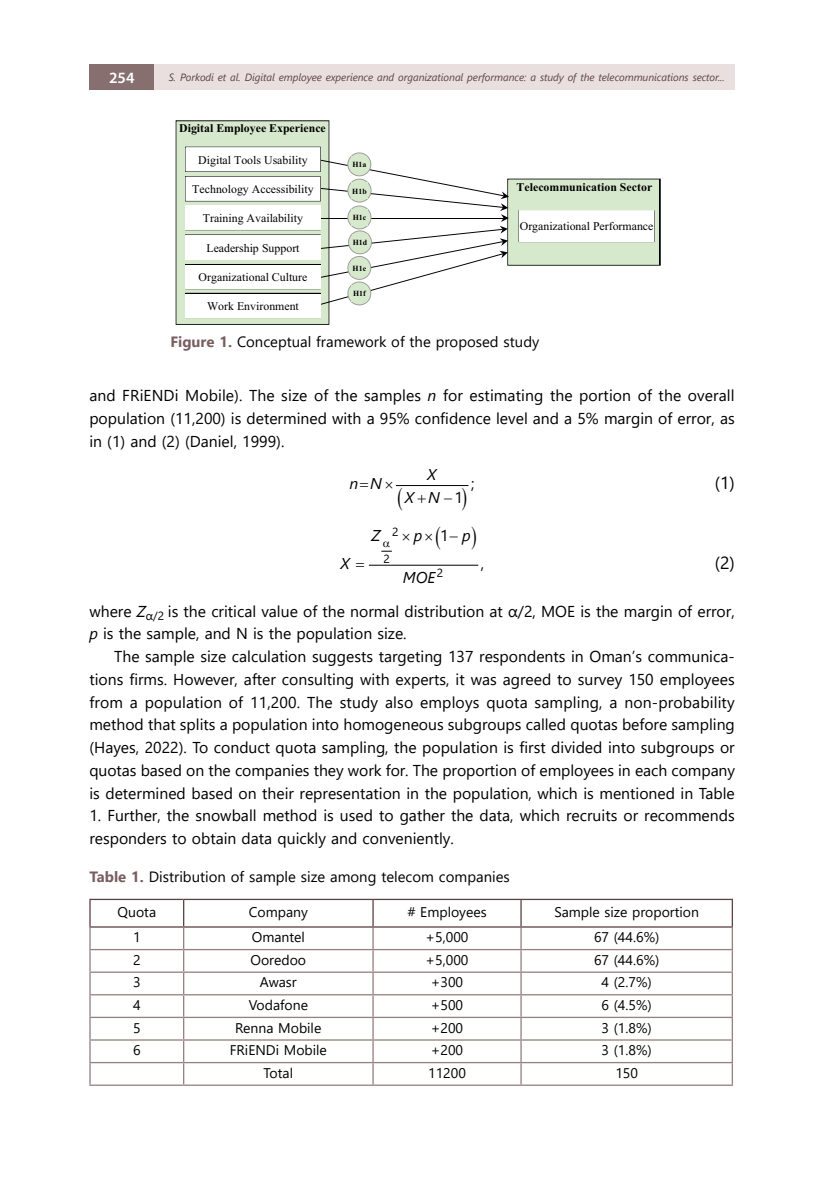
<style>
.page{position:relative;width:834px;height:1191px;background:#fff}
.page>*{position:absolute;margin:0;border:0;box-sizing:border-box;transform-origin:0 0}
.t1{font:17.5px "Segoe UI";color:#000}
.t2{font:15.75px/22.8px "Segoe UI";color:#000;text-align:justify}
.t3{font:600 15.75px "Myriad Pro";color:#fff}
.t4{font:italic 15.58px "Segoe UI";color:#000}
.t5{font:15.58px "Segoe UI";color:#000}
.t6{font:14.88px "Segoe UI";color:#000}
.t7{font:14px "Segoe UI";color:#000}
.t8{font:11.9px "Times New Roman";color:#000}
.t9{font:700 11.9px "Times New Roman";letter-spacing:.005em;color:#000}
.t10{font:11.72px "Segoe UI";color:#000}
.t11{font:italic 10.5px "Segoe UI";letter-spacing:-.005em;color:#5f4245}
.t12{font:700 7.88px "Times New Roman";color:#000}
.s1{font-weight:700;color:#795e60}
.s2{font-style:italic}
.s3{font-style:normal}
</style>
<div class="page">
<div style="left:89px;top:64px;width:65px;height:26px;background:#876e6f"></div>
<div style="left:154px;top:64px;width:580px;height:26px;background:#e8dfde"></div>
<hr style="left:396px;top:485px;width:72px;height:1px;background:#000">
<hr style="left:369px;top:565px;width:108px;height:1px;background:#000">
<hr style="left:89px;top:949px;width:95px;height:1px;background:#968080">
<hr style="left:184px;top:949px;width:189px;height:1px;background:#968080">
<hr style="left:373px;top:949px;width:148px;height:1px;background:#968080">
<hr style="left:521px;top:949px;width:211px;height:1px;background:#968080">
<hr style="left:89px;top:971px;width:95px;height:1px;background:#968080">
<hr style="left:184px;top:971px;width:189px;height:1px;background:#968080">
<hr style="left:373px;top:971px;width:148px;height:1px;background:#968080">
<hr style="left:521px;top:971px;width:211px;height:1px;background:#968080">
<hr style="left:89px;top:994px;width:95px;height:1px;background:#968080">
<hr style="left:184px;top:994px;width:189px;height:1px;background:#968080">
<hr style="left:373px;top:994px;width:148px;height:1px;background:#968080">
<hr style="left:521px;top:994px;width:211px;height:1px;background:#968080">
<hr style="left:89px;top:1016px;width:95px;height:2px;background:#968080">
<hr style="left:184px;top:1016px;width:189px;height:2px;background:#968080">
<hr style="left:373px;top:1016px;width:148px;height:2px;background:#968080">
<hr style="left:521px;top:1016px;width:211px;height:2px;background:#968080">
<hr style="left:89px;top:1039px;width:95px;height:1px;background:#968080">
<hr style="left:184px;top:1039px;width:189px;height:1px;background:#968080">
<hr style="left:373px;top:1039px;width:148px;height:1px;background:#968080">
<hr style="left:521px;top:1039px;width:211px;height:1px;background:#968080">
<hr style="left:89px;top:1062px;width:95px;height:1px;background:#968080">
<hr style="left:184px;top:1062px;width:189px;height:1px;background:#968080">
<svg style="left:183px;top:900px;width:1px;height:184px"></svg>
<hr style="left:373px;top:1062px;width:148px;height:1px;background:#968080">
<svg style="left:372px;top:900px;width:1px;height:184px"></svg>
<hr style="left:521px;top:1062px;width:211px;height:1px;background:#968080">
<svg style="left:520px;top:900px;width:1px;height:184px"></svg>
<hr style="left:89px;top:927px;width:2px;height:22px;background:#968080">
<hr style="left:89px;top:950px;width:2px;height:21px;background:#968080">
<hr style="left:89px;top:972px;width:2px;height:22px;background:#968080">
<hr style="left:89px;top:995px;width:2px;height:21px;background:#968080">
<hr style="left:89px;top:1018px;width:2px;height:21px;background:#968080">
<hr style="left:89px;top:1040px;width:2px;height:22px;background:#968080">
<hr style="left:89px;top:1063px;width:2px;height:21px;background:#968080">
<hr style="left:89px;top:1084px;width:95px;height:1px;background:#968080">
<hr style="left:184px;top:1084px;width:189px;height:1px;background:#968080">
<hr style="left:373px;top:1084px;width:148px;height:1px;background:#968080">
<hr style="left:521px;top:1084px;width:211px;height:1px;background:#968080">
<hr style="left:89px;top:898px;width:95px;height:2px;background:#5f4245">
<hr style="left:89px;top:900px;width:2px;height:26px;background:#5f4245">
<hr style="left:184px;top:898px;width:189px;height:2px;background:#5f4245">
<hr style="left:373px;top:898px;width:148px;height:2px;background:#5f4245">
<hr style="left:521px;top:898px;width:211px;height:2px;background:#5f4245">
<svg style="left:731px;top:900px;width:1px;height:184px"></svg>
<hr style="left:89px;top:926px;width:95px;height:1px;background:#5f4245">
<hr style="left:184px;top:926px;width:189px;height:1px;background:#5f4245">
<hr style="left:373px;top:926px;width:148px;height:1px;background:#5f4245">
<hr style="left:521px;top:926px;width:211px;height:1px;background:#5f4245">
<svg style="left:176px;top:120px;width:484px;height:205px"></svg>
<img style="left:186px;top:206px;width:134px;height:24px">
<svg style="left:382px;top:550px;width:9px;height:2px"></svg>
<p class="t3" style="left:109px;top:67px;width:27px">254</p>
<p class="t11" style="left:169px;top:67px;width:557px">S. Porkodi et al. Digital employee experience and organizational performance: a study of the telecommunications sector...</p>
<p class="t9" style="left:179px;top:120px;width:148px">Digital Employee Experience</p>
<p class="t8" style="left:198px;top:155px;width:111px">Digital Tools Usability</p>
<p class="t8" style="left:192px;top:185px;width:123px">Technology Accessibility</p>
<p class="t8" style="left:203px;top:214px;width:102px">Training Availability</p>
<p class="t8" style="left:206px;top:243px;width:94px">Leadership Support</p>
<p class="t8" style="left:198px;top:273px;width:110px">Organizational Culture</p>
<p class="t8" style="left:207px;top:301px;width:93px">Work Environment</p>
<p class="t12" style="left:352px;top:159px;width:16px">H1a</p>
<p class="t12" style="left:352px;top:185px;width:16px">H1b</p>
<p class="t12" style="left:352px;top:212px;width:15px">H1c</p>
<p class="t12" style="left:352px;top:237px;width:16px">H1d</p>
<p class="t12" style="left:352px;top:262px;width:15px">H1e</p>
<p class="t12" style="left:353px;top:288px;width:14px">H1f</p>
<p class="t9" style="left:516px;top:178px;width:137px">Telecommunication Sector</p>
<p class="t8" style="left:519px;top:222px;width:135px">Organizational Performance</p>
<p class="t6" style="left:170px;top:328px;width:370px"><span class="s1">Figure 1.</span> Conceptual framework of the proposed study</p>
<p class="t2" style="left:89px;top:383px;width:646px">and FRiENDi Mobile). The size of the samples <span class="s2">n</span> for estimating the portion of the overall population (11,200) is determined with a 95% confidence level and a 5% margin of error, as in (1) and (2) (Daniel, 1999).</p>
<p class="t5" style="left:471px;top:469px;width:5px">;</p>
<p class="t4" style="left:404px;top:483px;width:60px">X N−<span class="s3">1</span></p>
<p class="t4" style="left:427px;top:459px;width:11px">X</p>
<p class="t4" style="left:349px;top:469px;width:34px">n N</p>
<p class="t1" style="left:714px;top:466px;width:22px">(1)</p>
<p class="t10" style="left:392px;top:521px;width:8px">2</p>
<p class="t10" style="left:383px;top:548px;width:8px">2</p>
<p class="t10" style="left:436px;top:562px;width:8px">2</p>
<p class="t5" style="left:440px;top:521px;width:32px">1−<span class="s2">p</span></p>
<p class="t4" style="left:371px;top:521px;width:10px">Z</p>
<p class="t4" style="left:414px;top:521px;width:10px">p</p>
<p class="t1" style="left:714px;top:546px;width:22px">(2)</p>
<p class="t2" style="left:89px;top:598px;width:646px">where <span class="s2">Z</span><sub>α/2</sub> is the critical value of the normal distribution at α/2, MOE is the margin of error, <span class="s2">p</span> is the sample, and N is the population size.</p>
<p class="t2" style="left:89px;top:643px;width:647px;text-indent:25px">The sample size calculation suggests targeting 137 respondents in Oman’s communica&shy;tions firms. However, after consulting with experts, it was agreed to survey 150 employees from a population of 11,200. The study also employs quota sampling, a non-probability method that splits a population into homogeneous subgroups called quotas before sampling (Hayes, 2022). To conduct quota sampling, the population is first divided into subgroups or quotas based on the companies they work for. The proportion of employees in each company is determined based on their representation in the population, which is mentioned in Table</p>
<p class="t2" style="left:89px;top:803px;width:646px">1. Further, the snowball method is used to gather the data, which recruits or recommends responders to obtain data quickly and conveniently.</p>
<p class="t6" style="left:89px;top:862px;width:422px"><span class="s1">Table 1.</span> Distribution of sample size among telecom companies</p>
<p class="t7" style="left:117px;top:899px;width:40px">Quota</p>
<p class="t7" style="left:249px;top:899px;width:60px">Company</p>
<p class="t7" style="left:407px;top:899px;width:81px"># Employees</p>
<p class="t7" style="left:554px;top:899px;width:146px">Sample size proportion</p>
<p class="t7" style="left:133px;top:924px;width:9px">1</p>
<p class="t7" style="left:252px;top:924px;width:55px">Omantel</p>
<p class="t7" style="left:425px;top:924px;width:44px">+5,000</p>
<p class="t7" style="left:594px;top:924px;width:67px">67 (44.6%)</p>
<p class="t7" style="left:133px;top:946px;width:9px">2</p>
<p class="t7" style="left:250px;top:946px;width:57px">Ooredoo</p>
<p class="t7" style="left:425px;top:946px;width:44px">+5,000</p>
<p class="t7" style="left:594px;top:946px;width:67px">67 (44.6%)</p>
<p class="t7" style="left:133px;top:969px;width:9px">3</p>
<p class="t7" style="left:260px;top:969px;width:38px">Awasr</p>
<p class="t7" style="left:431px;top:969px;width:34px">+300</p>
<p class="t7" style="left:601px;top:969px;width:52px">4 (2.7%)</p>
<p class="t7" style="left:133px;top:991px;width:9px">4</p>
<p class="t7" style="left:249px;top:991px;width:61px">Vodafone</p>
<p class="t7" style="left:431px;top:991px;width:34px">+500</p>
<p class="t7" style="left:601px;top:991px;width:52px">6 (4.5%)</p>
<p class="t7" style="left:133px;top:1014px;width:9px">5</p>
<p class="t7" style="left:235px;top:1014px;width:87px">Renna Mobile</p>
<p class="t7" style="left:431px;top:1014px;width:34px">+200</p>
<p class="t7" style="left:601px;top:1014px;width:52px">3 (1.8%)</p>
<p class="t7" style="left:133px;top:1037px;width:9px">6</p>
<p class="t7" style="left:230px;top:1037px;width:99px">FRiENDi Mobile</p>
<p class="t7" style="left:431px;top:1037px;width:34px">+200</p>
<p class="t7" style="left:601px;top:1037px;width:52px">3 (1.8%)</p>
<p class="t7" style="left:263px;top:1059px;width:31px">Total</p>
<p class="t7" style="left:428px;top:1059px;width:39px">11200</p>
<p class="t7" style="left:615px;top:1059px;width:24px">150</p>
<p class="t4" style="left:340px;top:549px;width:11px">X</p>
<p class="t5" style="left:480px;top:549px;width:5px">,</p>
<p class="t4" style="left:403px;top:562px;width:34px">MOE</p>
</div>
